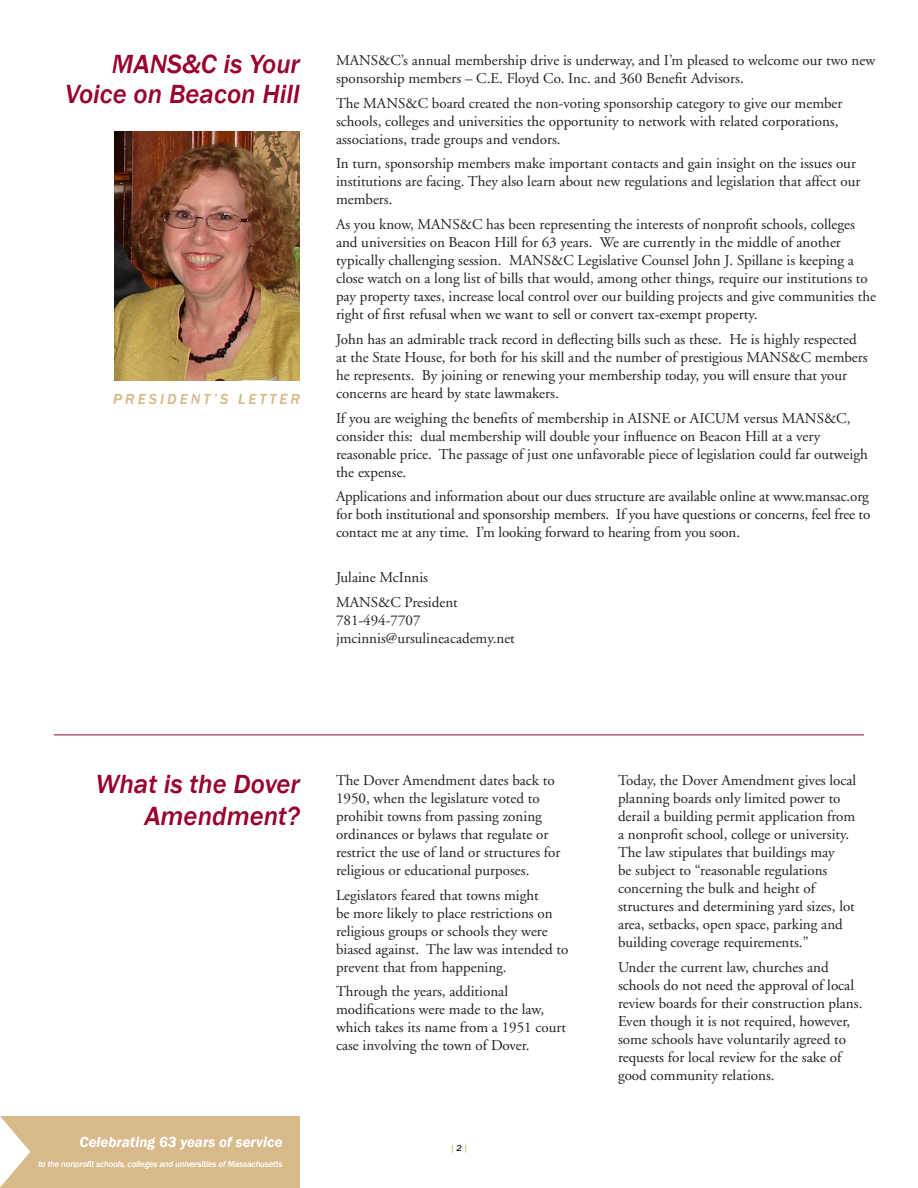
<style>
.page{position:relative;width:918px;height:1188px;background:#fff}
.page>*{position:absolute;margin:0;border:0;box-sizing:border-box;transform-origin:0 0}
.Subhead_1{font:italic 500 27px/30px "Franklin Gothic";color:#98012d;text-align:right}
.t1{font:15px/18px "Adobe Garamond";color:#231f20}
.t2{font:italic 600 15px "Franklin Gothic";color:#fff}
.Subhead_1-2{font:italic 500 15px "Franklin Gothic";letter-spacing:.2em;color:#d7b98a}
.t3{font:italic 500 9px "Franklin Gothic";letter-spacing:-.025em;color:#fff}
.t4{font:italic 500 9px "Franklin Gothic";color:#d7b98a}
.s1{color:#231f20}
</style>
<div class="page">
<div style="left:0;top:1116px;width:300px;height:72px;background:#d7b98a"></div>
<svg style="left:0;top:1116px;width:30px;height:72px"></svg>
<img style="left:114px;top:132px;width:186px;height:248px">
<hr style="left:54px;top:735px;width:810px;height:1px;background:#98012d">
<p class="Subhead_1" style="left:65px;top:49px;width:236px">MANS&amp;C is Your<br>Voice on Beacon Hill</p>
<p class="Subhead_1-2" style="left:113px;top:390px;width:188px">PRESIDENT’S LETTER</p>
<p class="t1" style="left:336px;top:52px;width:541px">MANS&amp;C’s annual membership drive is underway, and I’m pleased to welcome our two new sponsorship members – C.E. Floyd Co. Inc. and 360 Benefit Advisors.</p>
<p class="t1" style="left:336px;top:94px;width:508px">The MANS&amp;C board created the non-voting sponsorship category to give our member schools, colleges and universities the opportunity to network with related corporations, associations, trade groups and vendors.</p>
<p class="t1" style="left:336px;top:155px;width:526px">In turn, sponsorship members make important contacts and gain insight on the issues our institutions are facing. They also learn about new regulations and legislation that affect our members.</p>
<p class="t1" style="left:336px;top:216px;width:542px">As you know, MANS&amp;C has been representing the interests of nonprofit schools, colleges and universities on Beacon Hill for 63 years. We are currently in the middle of another typically challenging session. MANS&amp;C Legislative Counsel John J. Spillane is keeping a close watch on a long list of bills that would, among other things, require our institutions to pay property taxes, increase local control over our building projects and give communities the right of first refusal when we want to sell or convert tax-exempt property.</p>
<p class="t1" style="left:336px;top:331px;width:533px">John has an admirable track record in deflecting bills such as these. He is highly respected at the State House, for both for his skill and the number of prestigious MANS&amp;C members he represents. By joining or renewing your membership today, you will ensure that your concerns are heard by state lawmakers.</p>
<p class="t1" style="left:336px;top:409px;width:533px">If you are weighing the benefits of membership in AISNE or AICUM versus MANS&amp;C, consider this: dual membership will double your influence on Beacon Hill at a very reasonable price. The passage of just one unfavorable piece of legislation could far outweigh the expense.</p>
<p class="t1" style="left:336px;top:488px;width:536px;text-align:justify">Applications and information about our dues structure are available online at www.mansac.org for both institutional and sponsorship members. If you have questions or concerns, feel free to contact me at any time. I’m looking forward to hearing from you soon.</p>
<p class="t1" style="left:336px;top:569px;width:94px">Julaine McInnis</p>
<p class="t1" style="left:336px;top:594px;width:123px">MANS&amp;C President</p>
<p class="t1" style="left:336px;top:612px;width:86px">781-494-7707</p>
<p class="t1" style="left:336px;top:630px;width:180px">jmcinnis@ursulineacademy.net</p>
<p class="Subhead_1" style="left:96px;top:768px;width:206px;line-height:32.4px">What is the Dover<br>Amendment?</p>
<p class="t1" style="left:336px;top:771px;width:226px">The Dover Amendment dates back to 1950, when the legislature voted to prohibit towns from passing zoning ordinances or bylaws that regulate or restrict the use of land or structures for religious or educational purposes.</p>
<p class="t1" style="left:336px;top:886px;width:234px">Legislators feared that towns might<br>be more likely to place restrictions on religious groups or schools they were biased against. The law was intended to prevent that from happening.</p>
<p class="t1" style="left:336px;top:983px;width:232px">Through the years, additional modifications were made to the law, which takes its name from a 1951 court case involving the town of Dover.</p>
<p class="t2" style="left:79px;top:1132px;width:205px">Celebrating 63 years of service</p>
<p class="t3" style="left:38px;top:1158px;width:246px">to the nonprofit schools, colleges and universities of Massachusetts</p>
<p class="t4" style="left:450px;top:1143px;width:19px">|<span class="s1">2</span>|</p>
<p class="t1" style="left:618px;top:771px;width:240px">Today, the Dover Amendment gives local planning boards only limited power to derail a building permit application from a nonprofit school, college or university.<br>The law stipulates that buildings may<br>be subject to “reasonable regulations concerning the bulk and height of structures and determining yard sizes, lot area, setbacks, open space, parking and building coverage requirements.”</p>
<p class="t1" style="left:618px;top:958px;width:246px">Under the current law, churches and schools do not need the approval of local review boards for their construction plans.<br>Even though it is not required, however, some schools have voluntarily agreed to requests for local review for the sake of good community relations.</p>
</div>
